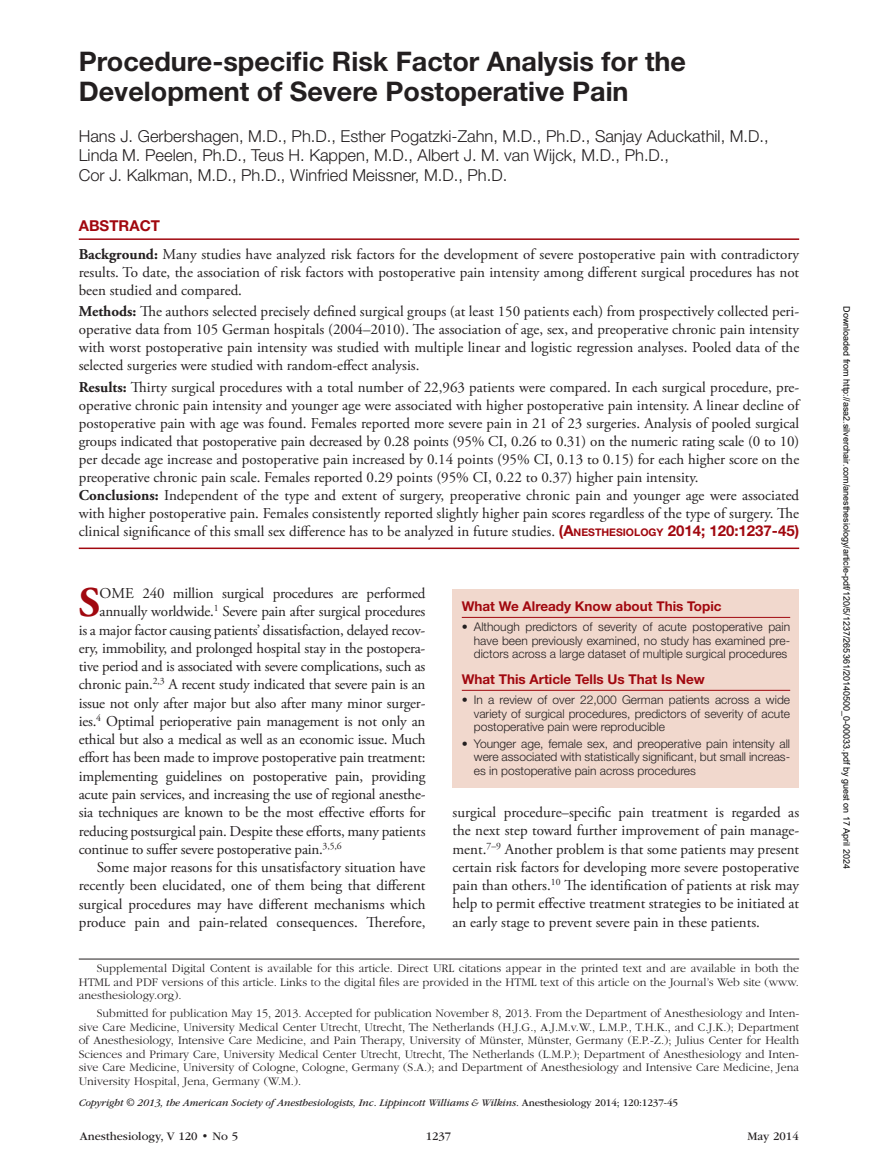
<style>
.page{position:relative;width:878px;height:1175px;background:#fff}
.page>*{position:absolute;margin:0;border:0;box-sizing:border-box;transform-origin:0 0}
.t1{font:700 42.15px "Adobe Garamond Pro";color:#a1080f}
.t2{font:700 27px/30px "Helvetica Neue LT Std";color:#231f20}
.t3{font:300 16.5px/19.5px "Helvetica Neue LT Std";color:#231f20}
.t4{font:15px/18px "Adobe Garamond Pro";color:#231f20;text-align:justify}
.t5{font:700 15px "Helvetica Neue LT Std";color:#a1080f}
.t6{font:700 13.5px "Helvetica Neue LT Std";color:#a1080f}
.t7{font:300 12px/13.5px "ITC Garamond Std";color:#231f20;text-align:justify}
.t8{font:300 12px/13.5px "Helvetica Neue LT Std";color:#231f20;text-align:justify}
.t9{font:12px "ITC Garamond Std";color:#231f20}
.t10{font:italic 10.5px "ITC Garamond Std";letter-spacing:-.01em;color:#231f20}
.t11{font:9px "Arial";color:#000}
.s1{font-weight:700}
.s2{font-family:"Helvetica Neue LT Std";font-weight:700;color:#a1080f}
.s3{font-family:"Helvetica Neue LT Std";font-weight:700;font-size:10.5px;color:#a1080f}
.s4{font-style:normal}
</style>
<div class="page">
<div style="left:452px;top:589px;width:347px;height:199px;background:#f1d8cd"></div>
<hr style="left:462px;top:617px;width:328px;height:1px;background:#a1080f">
<hr style="left:462px;top:690px;width:328px;height:1px;background:#a1080f">
<hr style="left:79px;top:238px;width:720px;height:2px;background:#a1080f">
<hr style="left:79px;top:547px;width:720px;height:2px;background:#a1080f">
<hr style="left:79px;top:958px;width:720px;height:1px;background:#231f20">
<h2 class="t2" style="left:79px;top:46px;width:608px">Procedure-specific Risk Factor Analysis for the<br>Development of Severe Postoperative Pain</h2>
<p class="t3" style="left:79px;top:126px;width:691px">Hans J. Gerbershagen, M.D., Ph.D., Esther Pogatzki-Zahn, M.D., Ph.D., Sanjay Aduckathil, M.D.,<br>Linda M. Peelen, Ph.D., Teus H. Kappen, M.D., Albert J. M. van Wijck, M.D., Ph.D.,<br>Cor J. Kalkman, M.D., Ph.D., Winfried Meissner, M.D., Ph.D.</p>
<p class="t5" style="left:79px;top:216px;width:83px">ABSTRACT</p>
<p class="t4" style="left:79px;top:246px;width:722px"><span class="s1">Background:</span> Many studies have analyzed risk factors for the development of severe postoperative pain with contradictory results. To date, the association of risk factors with postoperative pain intensity among different surgical procedures has not been studied and compared.</p>
<p class="t4" style="left:79px;top:303px;width:722px"><span class="s1">Methods:</span> The authors selected precisely defined surgical groups (at least 150 patients each) from prospectively collected peri&shy;operative data from 105 German hospitals (2004–2010). The association of age, sex, and preoperative chronic pain intensity with worst postoperative pain intensity was studied with multiple linear and logistic regression analyses. Pooled data of the selected surgeries were studied with random-effect analysis.</p>
<p class="t4" style="left:79px;top:378px;width:722px;text-align:left"><span class="s1">Results:</span> Thirty surgical procedures with a total number of 22,963 patients were compared. In each surgical procedure, pre&shy;operative chronic pain intensity and younger age were associated with higher postoperative pain intensity. A linear decline of postoperative pain with age was found. Females reported more severe pain in 21 of 23 surgeries. Analysis of pooled surgical groups indicated that postoperative pain decreased by 0.28 points (95% CI, 0.26 to 0.31) on the numeric rating scale (0 to 10) per decade age increase and postoperative pain increased by 0.14 points (95% CI, 0.13 to 0.15) for each higher score on the preoperative chronic pain scale. Females reported 0.29 points (95% CI, 0.22 to 0.37) higher pain intensity.<br><span class="s1">Conclusions:</span> Independent of the type and extent of surgery, preoperative chronic pain and younger age were associated with higher postoperative pain. Females consistently reported slightly higher pain scores regardless of the type of surgery. The clinical significance of this small sex difference has to be analyzed in future studies. <span class="s2">(</span><span class="s2">A</span><span class="s3">NESTHESIOLOGY</span> <span class="s2">2014; 120:1237-45)</span></p>
<h1 class="t1" style="left:79px;top:578px;width:23px">S</h1>
<p class="t4" style="left:100px;top:585px;width:327px">OME 240 million surgical procedures are performed</p>
<p class="t4" style="left:99px;top:603px;width:327px">annually worldwide.<sup>1</sup> Severe pain after surgical procedures</p>
<p class="t4" style="left:79px;top:621px;width:348px">is a major factor causing patients’ dissatisfaction, delayed recov-</p>
<p class="t4" style="left:79px;top:639px;width:348px">ery, immobility, and prolonged hospital stay in the postopera-</p>
<p class="t4" style="left:79px;top:658px;width:348px">tive period and is associated with severe complications, such as</p>
<p class="t4" style="left:79px;top:676px;width:348px">chronic pain.<sup>2,3</sup> A recent study indicated that severe pain is an</p>
<p class="t4" style="left:79px;top:694px;width:348px">issue not only after major but also after many minor surger-</p>
<p class="t4" style="left:79px;top:712px;width:348px">ies.<sup>4</sup> Optimal perioperative pain management is not only an</p>
<p class="t4" style="left:79px;top:731px;width:348px">ethical but also a medical as well as an economic issue. Much</p>
<p class="t4" style="left:79px;top:749px;width:348px">effort has been made to improve postoperative pain treatment:</p>
<p class="t4" style="left:79px;top:767px;width:348px">implementing guidelines on postoperative pain, providing</p>
<p class="t4" style="left:79px;top:785px;width:348px">acute pain services, and increasing the use of regional anesthe-</p>
<p class="t4" style="left:79px;top:804px;width:348px">sia techniques are known to be the most effective efforts for</p>
<p class="t4" style="left:79px;top:822px;width:348px">reducing postsurgical pain. Despite these efforts, many patients</p>
<p class="t4" style="left:79px;top:840px;width:264px">continue to suffer severe postoperative pain.<sup>3,5,6</sup></p>
<p class="t4" style="left:97px;top:858px;width:330px">Some major reasons for this unsatisfactory situation have</p>
<p class="t4" style="left:79px;top:877px;width:348px">recently been elucidated, one of them being that different</p>
<p class="t4" style="left:79px;top:895px;width:348px">surgical procedures may have different mechanisms which</p>
<p class="t4" style="left:79px;top:913px;width:348px">produce pain and pain-related consequences. Therefore,</p>
<p class="t6" style="left:462px;top:597px;width:261px">What We Already Know about This Topic</p>
<p class="t8" style="left:474px;top:620px;width:318px;text-indent:-12px">• Although predictors of severity of acute postoperative pain have been previously examined, no study has examined pre&shy;dictors across a large dataset of multiple surgical procedures</p>
<p class="t6" style="left:462px;top:670px;width:244px">What This Article Tells Us That Is New</p>
<p class="t8" style="left:474px;top:693px;width:318px;text-indent:-12px">• In a review of over 22,000 German patients across a wide variety of surgical procedures, predictors of severity of acute postoperative pain were reproducible</p>
<p class="t8" style="left:474px;top:736px;width:318px;text-indent:-12px">• Younger age, female sex, and preoperative pain intensity all were associated with statistically significant, but small increas&shy;es in postoperative pain across procedures</p>
<p class="t4" style="left:452px;top:803px;width:348px">surgical procedure–specific pain treatment is regarded as the next step toward further improvement of pain manage&shy;ment.<sup>7–9</sup> Another problem is that some patients may present certain risk factors for developing more severe postoperative pain than others.<sup>10</sup> The identification of patients at risk may help to permit effective treatment strategies to be initiated at an early stage to prevent severe pain in these patients.</p>
<p class="t7" style="left:79px;top:961px;width:722px;text-indent:18px">Supplemental Digital Content is available for this article. Direct URL citations appear in the printed text and are available in both the HTML and PDF versions of this article. Links to the digital files are provided in the HTML text of this article on the Journal’s Web site (www. anesthesiology.org).</p>
<p class="t7" style="left:79px;top:1006px;width:722px;text-indent:18px">Submitted for publication May 15, 2013. Accepted for publication November 8, 2013. From the Department of Anesthesiology and Inten&shy;sive Care Medicine, University Medical Center Utrecht, Utrecht, The Netherlands (H.J.G., A.J.M.v.W., L.M.P., T.H.K., and C.J.K.); Department of Anesthesiology, Intensive Care Medicine, and Pain Therapy, University of Münster, Münster, Germany (E.P.-Z.); Julius Center for Health Sciences and Primary Care, University Medical Center Utrecht, Utrecht, The Netherlands (L.M.P.); Department of Anesthesiology and Inten&shy;sive Care Medicine, University of Cologne, Cologne, Germany (S.A.); and Department of Anesthesiology and Intensive Care Medicine, Jena University Hospital, Jena, Germany (W.M.).</p>
<p class="t10" style="left:79px;top:1096px;width:601px">Copyright © 2013, the American Society of Anesthesiologists, Inc. Lippincott Williams &amp; Wilkins. <span class="s4">Anesthesiology 2014; 120:1237-45</span></p>
<p class="t9" style="left:80px;top:1130px;width:160px">Anesthesiology, V 120 • No 5</p>
<p class="t9" style="left:426px;top:1130px;width:27px">1237</p>
<p class="t9" style="left:747px;top:1130px;width:53px">May 2014</p>
<p class="t11" style="left:850px;top:306px;width:564px;rotate:90deg">Downloaded from http://asa2.silverchair.com/anesthesiology/article-pdf/120/5/1237/265361/20140500_0-00033.pdf by guest on 17 April 2024</p>
</div>
